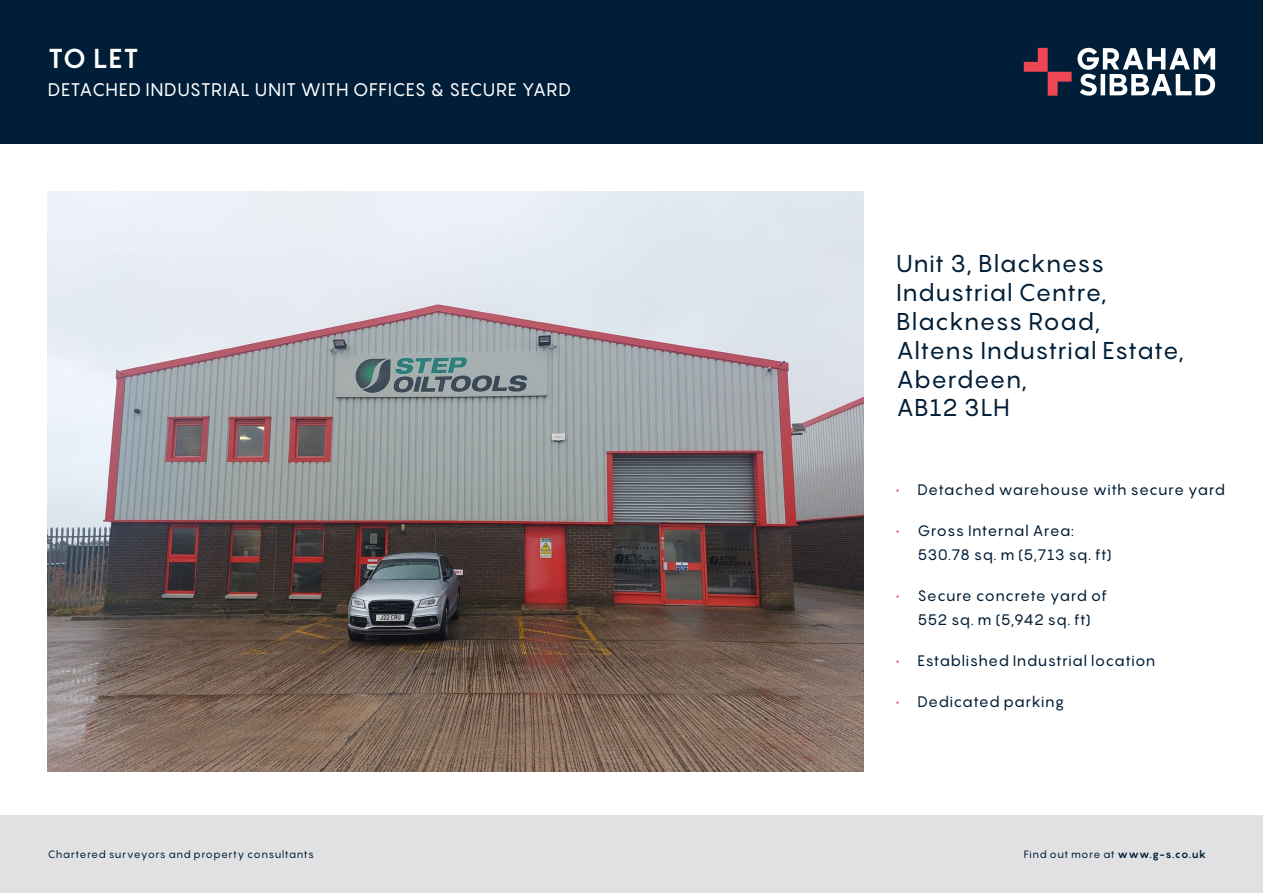
<style>
.page{position:relative;width:1263px;height:893px;background:#fff}
.page>*{position:absolute;margin:0;border:0;box-sizing:border-box;transform-origin:0 0}
._1_To_Let_For_Sale{font:700 27px "Pangram";color:#fff}
._3_address{font:24px/28.8px "Pangram";letter-spacing:.015em;color:#001e37}
._2_prop_type{font:18px "Pangram";letter-spacing:.02em;color:#fff}
._4_Bullets{font:15px/24px "Pangram";letter-spacing:.02em;color:#001e37}
.t1{font:10.5px "Pangram";letter-spacing:.04em;color:#001e37}
.s1{color:#ef4654}
.s2{font-weight:700}
</style>
<div class="page">
<img style="left:48px;top:191px;width:815px;height:581px">
<div style="left:0;top:815px;width:1263px;height:78px;background:#e1e1e3"></div>
<div style="left:0;top:0;width:1263px;height:144px;background:#001e37"></div>
<svg style="left:1077px;top:48px;width:138px;height:48px"></svg>
<svg style="left:1024px;top:48px;width:47px;height:48px"></svg>
<p class="_1_To_Let_For_Sale" style="left:48px;top:41px;width:92px">TO LET</p>
<p class="_2_prop_type" style="left:48px;top:77px;width:525px">DETACHED INDUSTRIAL UNIT WITH OFFICES &amp; SECURE YARD</p>
<p class="_3_address" style="left:896px;top:249px;width:209px">Unit 3, Blackness</p>
<p class="_3_address" style="left:896px;top:278px;width:212px">Industrial Centre,</p>
<p class="_3_address" style="left:896px;top:306px;width:205px">Blackness Road,</p>
<p class="_3_address" style="left:896px;top:335px;width:289px">Altens Industrial Estate,<br>Aberdeen,</p>
<p class="_3_address" style="left:896px;top:393px;width:115px">AB12 3LH</p>
<p class="_4_Bullets" style="left:896px;top:477px;width:330px"><span class="s1">•</span> Detached warehouse with secure yard</p>
<p class="_4_Bullets" style="left:917px;top:518px;width:196px;text-indent:-21px"><span class="s1">•</span> Gross Internal Area:<br>530.78 sq. m (5,713 sq. ft)</p>
<p class="_4_Bullets" style="left:896px;top:583px;width:212px;text-align:center"><span class="s1">•</span> Secure concrete yard of<br>552 sq. m (5,942 sq. ft)</p>
<p class="_4_Bullets" style="left:896px;top:648px;width:261px"><span class="s1">•</span> Established Industrial location</p>
<p class="_4_Bullets" style="left:896px;top:689px;width:169px"><span class="s1">•</span> Dedicated parking</p>
<p class="t1" style="left:48px;top:848px;width:268px">Chartered surveyors and property consultants</p>
<p class="t1" style="left:1024px;top:848px;width:184px">Find out more at <span class="s2">www.g-s.co.uk</span></p>
</div>
